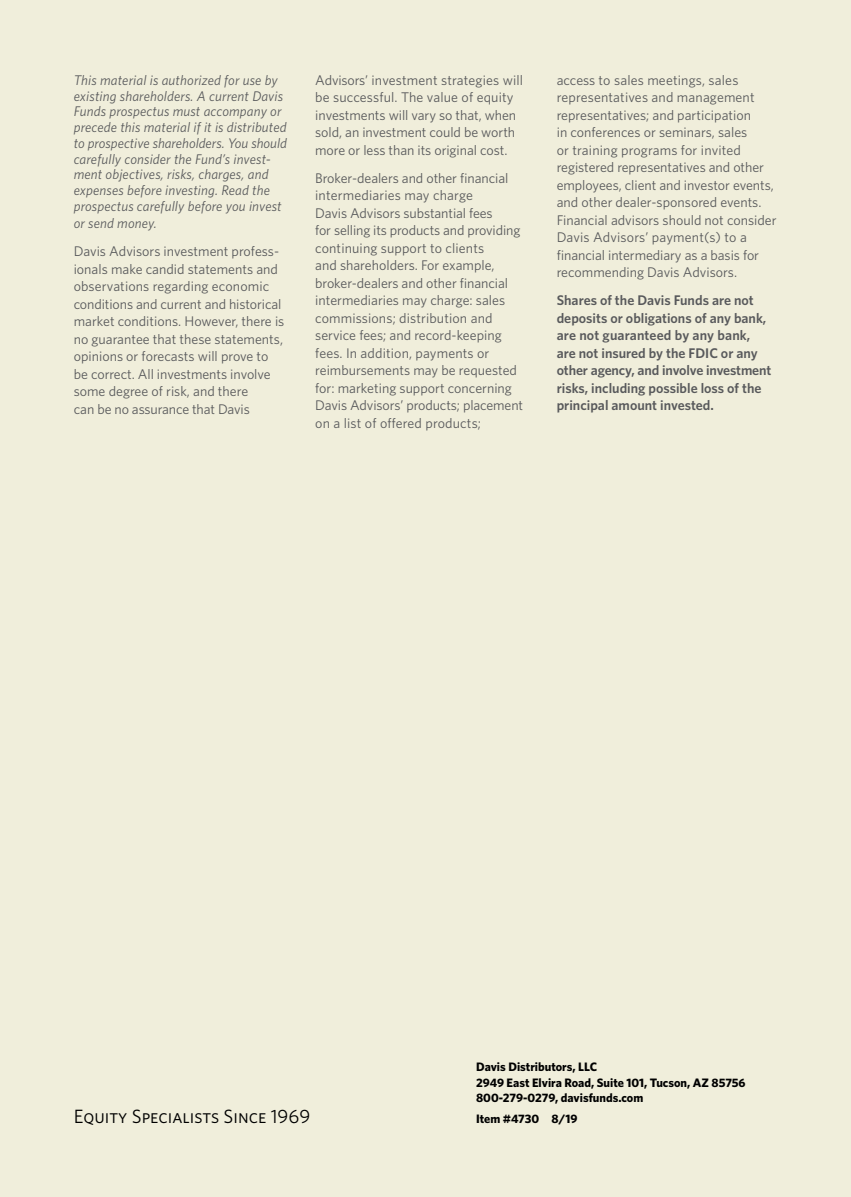
<style>
.page{position:relative;width:851px;height:1197px;background:#fff}
.page>*{position:absolute;margin:0;border:0;box-sizing:border-box;transform-origin:0 0}
.t1{font:19.25px "Whitney";color:#000}
.Body{font:14px/17.5px "Whitney";color:#58595b}
.Body_Italic{font:italic 14px/15.8px "Whitney";letter-spacing:.01em;color:#58595b}
.Body-2{font:600 14px/17.5px "Whitney";color:#58595b}
.t2{font:700 12.25px/15.8px "Whitney";color:#000}
</style>
<div class="page">
<div style="left:0;top:0;width:850px;height:1197px;background:#f0eedb"></div>
<p class="Body_Italic" style="left:74px;top:72px;width:215px">This material is authorized for use by existing shareholders. A current Davis Funds prospectus must accompany or precede this material if it is distributed to prospective shareholders. You should carefully consider the Fund’s invest&shy;ment objectives, risks, charges, and expenses before investing. Read the prospectus carefully before you invest</p>
<p class="Body_Italic" style="left:74px;top:215px;width:85px">or send money.</p>
<p class="Body" style="left:74px;top:242px;width:212px">Davis Advisors investment profess&shy;ionals make candid statements and observations regarding economic conditions and current and historical market conditions. However, there is no guarantee that these statements, opinions or forecasts will prove to be correct. All investments involve some degree of risk, and there<br>can be no assurance that Davis</p>
<p class="Body" style="left:315px;top:71px;width:209px">Advisors’ investment strategies will be successful. The value of equity investments will vary so that, when sold, an investment could be worth more or less than its original cost.</p>
<p class="Body" style="left:315px;top:169px;width:209px">Broker-dealers and other financial intermediaries may charge<br>Davis Advisors substantial fees<br>for selling its products and providing continuing support to clients<br>and shareholders. For example, broker-dealers and other financial intermediaries may charge: sales commissions; distribution and service fees; and record-keeping fees. In addition, payments or reimbursements may be requested for: marketing support concerning Davis Advisors’ products; placement on a list of offered products;</p>
<p class="Body" style="left:556px;top:71px;width:221px">access to sales meetings, sales representatives and management representatives; and participation<br>in conferences or seminars, sales<br>or training programs for invited registered representatives and other employees, client and investor events, and other dealer-sponsored events.<br>Financial advisors should not consider Davis Advisors’ payment(s) to a financial intermediary as a basis for recommending Davis Advisors.</p>
<p class="Body-2" style="left:556px;top:292px;width:216px">Shares of the Davis Funds are not deposits or obligations of any bank, are not guaranteed by any bank, are not insured by the FDIC or any other agency, and involve investment risks, including possible loss of the principal amount invested.</p>
<p class="t1" style="left:74px;top:1104px;width:238px">Equity Specialists Since 1969</p>
<p class="t2" style="left:476px;top:1058px;width:271px">Davis Distributors, LLC<br>2949 East Elvira Road, Suite 101, Tucson, AZ 85756<br>800-279-0279, davisfunds.com</p>
<p class="t2" style="left:476px;top:1111px;width:103px">Item #4730 8/19</p>
</div>
